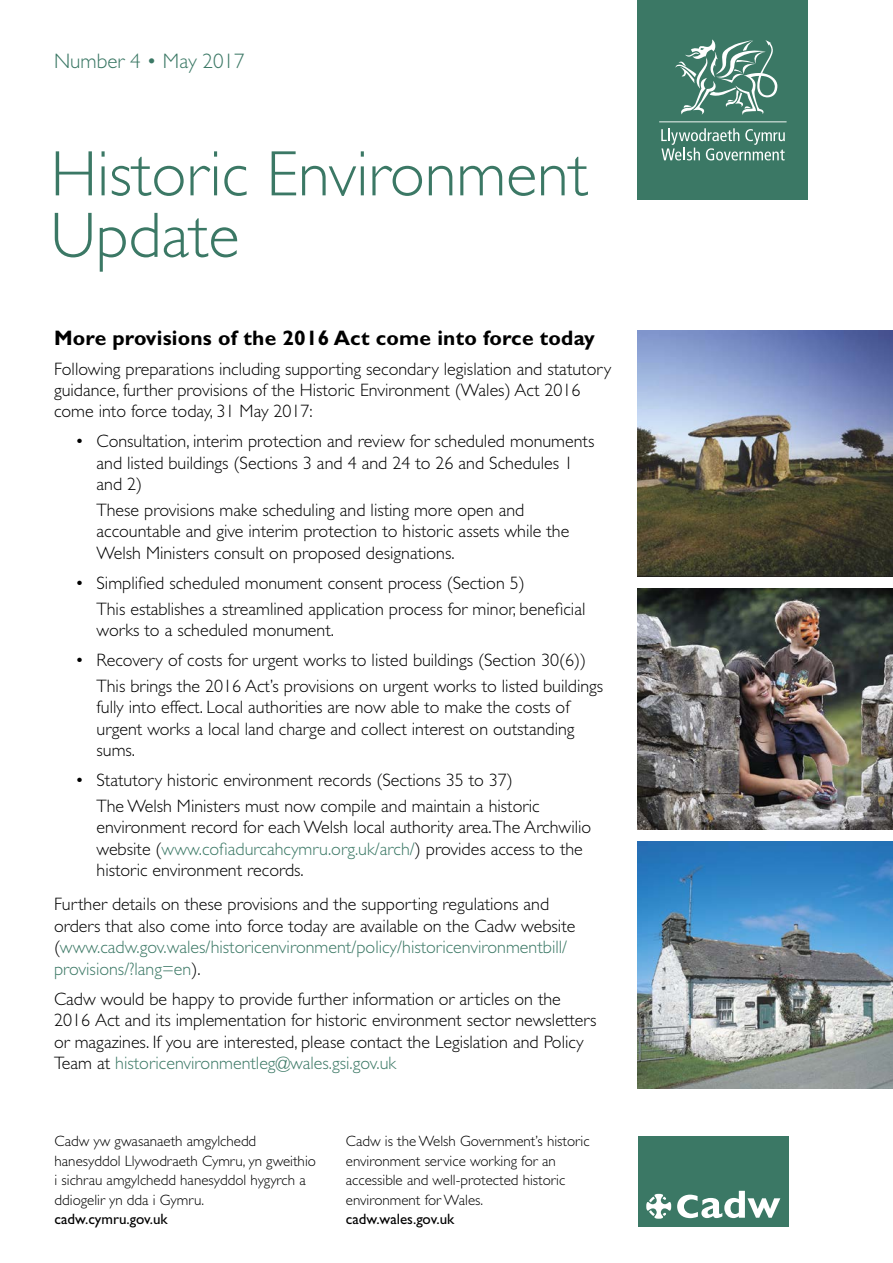
<style>
.page{position:relative;width:893px;height:1263px;background:#fff}
.page>*{position:absolute;margin:0;border:0;box-sizing:border-box;transform-origin:0 0}
.t1{font:300 64.5px/61.5px "Gill Sans Std";color:#3b7865}
.t2{font:700 21px "Gill Sans Std";letter-spacing:.01em;color:#000}
.Issue_Number_text{font:300 21px "Gill Sans Std";color:#3b7865}
.Main_Text{font:300 18px/21.5px "Gill Sans Std";color:#000}
.Indented_text{font:300 18px/21.5px "Gill Sans Std";color:#000}
.Text_Before_Bullets{font:300 18px/21.5px "Gill Sans Std";color:#000}
.Cadw_Footer_Text{font:300 15px/19.5px "Gill Sans Std";color:#000}
.s1{color:#3b7865}
.s2{font-weight:400}
</style>
<div class="page">
<div style="left:638px;top:1136px;width:150px;height:91px;background:#3b7865"></div>
<svg style="left:646px;top:1194px;width:25px;height:25px"></svg>
<svg style="left:677px;top:1190px;width:104px;height:28px"></svg>
<img style="left:638px;top:330px;width:255px;height:247px">
<img style="left:638px;top:589px;width:255px;height:240px">
<img style="left:638px;top:842px;width:255px;height:246px">
<div style="left:638px;top:0;width:170px;height:200px;background:#3b7865"></div>
<svg style="left:675px;top:39px;width:102px;height:76px"></svg>
<svg style="left:661px;top:128px;width:124px;height:32px"></svg>
<hr style="left:659px;top:121px;width:128px;height:1px;background:#fff">
<p class="Issue_Number_text" style="left:54px;top:49px;width:192px">Number 4 • May 2017</p>
<h1 class="t1" style="left:51px;top:144px;width:539px">Historic Environment<br>Update</h1>
<h2 class="t2" style="left:54px;top:325px;width:542px">More provisions of the 2016 Act come into force today</h2>
<p class="Text_Before_Bullets" style="left:54px;top:358px;width:559px">Following preparations including supporting secondary legislation and statutory guidance, further provisions of the Historic Environment (Wales) Act 2016 come into force today, 31 May 2017:</p>
<p class="Main_Text" style="left:97px;top:431px;width:499px;text-indent:-21px">• Consultation, interim protection and review for scheduled monuments and listed buildings (Sections 3 and 4 and 24 to 26 and Schedules 1 and 2)</p>
<p class="Indented_text" style="left:97px;top:499px;width:474px">These provisions make scheduling and listing more open and accountable and give interim protection to historic assets while the<br>Welsh Ministers consult on proposed designations.</p>
<p class="Main_Text" style="left:75px;top:572px;width:451px">• Simplified scheduled monument consent process (Section 5)</p>
<p class="Indented_text" style="left:97px;top:598px;width:490px">This establishes a streamlined application process for minor, beneficial works to a scheduled monument.</p>
<p class="Main_Text" style="left:75px;top:649px;width:512px">• Recovery of costs for urgent works to listed buildings (Section 30(6))</p>
<p class="Indented_text" style="left:97px;top:675px;width:508px">This brings the 2016 Act’s provisions on urgent works to listed buildings fully into effect. Local authorities are now able to make the costs of urgent works a local land charge and collect interest on outstanding sums.</p>
<p class="Main_Text" style="left:75px;top:769px;width:439px">• Statutory historic environment records (Sections 35 to 37)</p>
<p class="Indented_text" style="left:97px;top:795px;width:496px">The Welsh Ministers must now compile and maintain a historic environment record for each Welsh local authority area.The Archwilio website (<span class="s1">www.cofiadurcahcymru.org.uk/arch/</span>) provides access to the historic environment records.</p>
<p class="Main_Text" style="left:54px;top:894px;width:523px">Further details on these provisions and the supporting regulations and orders that also come into force today are available on the Cadw website (<span class="s1">www.cadw.gov.wales/historicenvironment/policy/historicenvironmentbill/ provisions/?lang=en</span>).</p>
<p class="Main_Text" style="left:54px;top:988px;width:544px">Cadw would be happy to provide further information or articles on the 2016 Act and its implementation for historic environment sector newsletters or magazines. If you are interested, please contact the Legislation and Policy Team at <span class="s1">historicenvironmentleg@wales.gsi.gov.uk</span></p>
<p class="Cadw_Footer_Text" style="left:55px;top:1132px;width:263px">Cadw yw gwasanaeth amgylchedd hanesyddol Llywodraeth Cymru, yn gweithio i sichrau amgylchedd hanesyddol hygyrch a ddiogelir yn dda i Gymru. <span class="s2">cadw.cymru.gov.uk</span></p>
<p class="Cadw_Footer_Text" style="left:346px;top:1132px;width:245px">Cadw is the Welsh Government’s historic environment service working for an accessible and well-protected historic environment for Wales. <span class="s2">cadw.wales.gov.uk</span></p>
</div>
